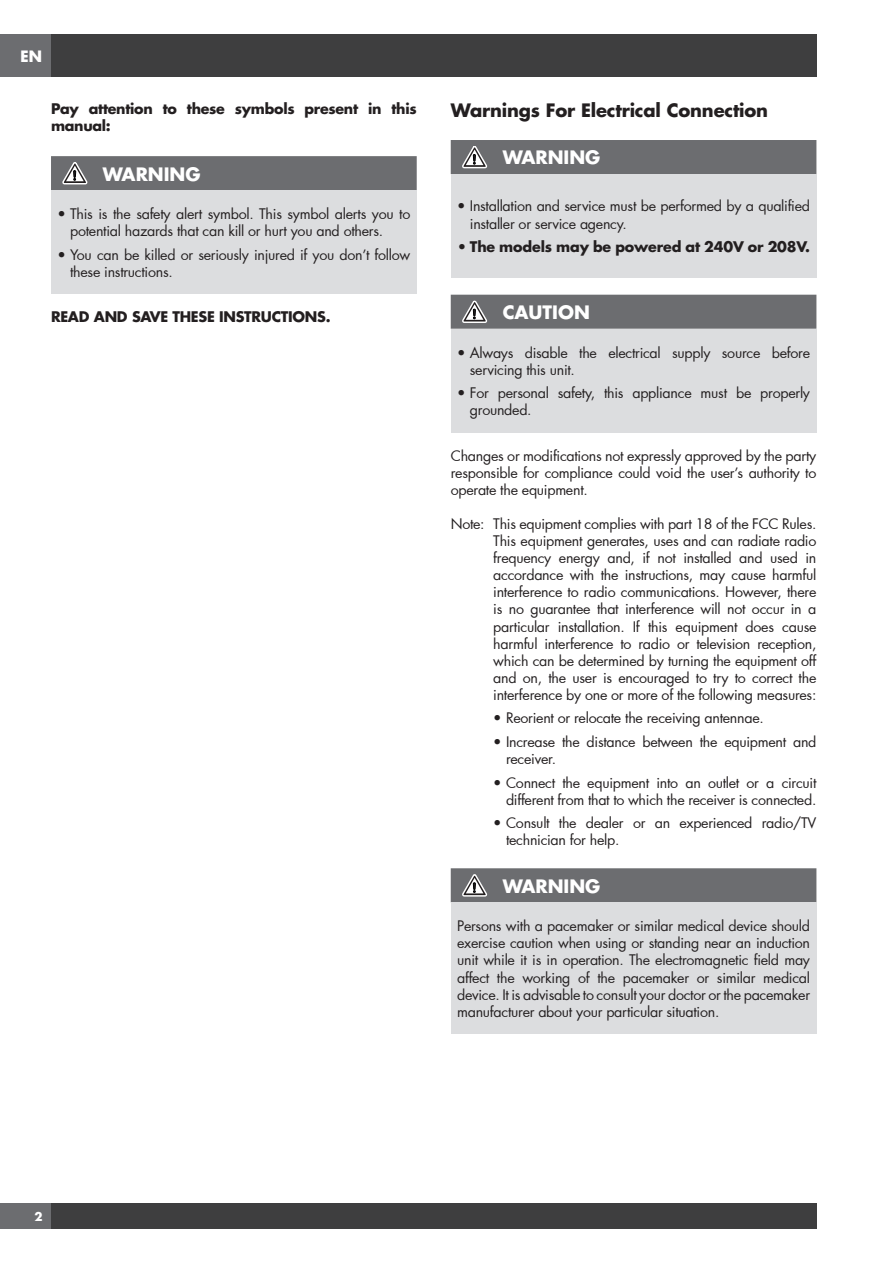
<style>
.page{position:relative;width:893px;height:1263px;background:#fff}
.page>*{position:absolute;margin:0;border:0;box-sizing:border-box;transform-origin:0 0}
.t1{font:700 18px "Futura Std";letter-spacing:-.01em;color:#231f20}
.t2{font:700 18px "Futura Std";color:#fff}
.t3{font:700 17.25px "Futura PT";color:#fff}
.t4{font:14.25px/17.1px "Futura";letter-spacing:-.02em;color:#231f20}
.t5{font:700 14.25px/17.1px "Futura Std";letter-spacing:-.02em;color:#231f20}
.t6{font:700 13.5px "Futura PT";color:#fff}
</style>
<div class="page">
<div style="left:0;top:34px;width:51px;height:43px;background:#6c6d70"></div>
<div style="left:51px;top:34px;width:765px;height:43px;background:#3e3e3f"></div>
<div style="left:0;top:1203px;width:51px;height:26px;background:#6c6d70"></div>
<div style="left:51px;top:1203px;width:765px;height:26px;background:#3e3e3f"></div>
<div style="left:51px;top:190px;width:366px;height:104px;background:#dcdddf"></div>
<div style="left:51px;top:156px;width:366px;height:34px;background:#6c6d70"></div>
<div style="left:451px;top:174px;width:365px;height:104px;background:#dcdddf"></div>
<div style="left:451px;top:140px;width:365px;height:34px;background:#6c6d70"></div>
<div style="left:451px;top:329px;width:365px;height:103px;background:#dcdddf"></div>
<div style="left:451px;top:295px;width:365px;height:34px;background:#6c6d70"></div>
<div style="left:451px;top:902px;width:365px;height:132px;background:#dcdddf"></div>
<div style="left:451px;top:868px;width:365px;height:34px;background:#6c6d70"></div>
<p class="t3" style="left:20px;top:45px;width:24px">EN</p>
<p class="t5" style="left:51px;top:100px;width:367px">Pay attention to these symbols present in this manual:</p>
<p class="t2" style="left:103px;top:162px;width:99px">WARNING</p>
<p class="t4" style="left:70px;top:205px;width:342px;text-indent:-13px">• This is the safety alert symbol. This symbol alerts you to potential hazards that can kill or hurt you and others.</p>
<p class="t4" style="left:70px;top:246px;width:342px;text-indent:-13px">• You can be killed or seriously injured if you don’t follow these instructions.</p>
<p class="t5" style="left:51px;top:308px;width:281px">READ AND SAVE THESE INSTRUCTIONS.</p>
<p class="t1" style="left:451px;top:98px;width:319px">Warnings For Electrical Connection</p>
<p class="t2" style="left:503px;top:146px;width:99px">WARNING</p>
<p class="t4" style="left:470px;top:197px;width:342px;text-indent:-13px">• Installation and service must be performed by a qualified installer or service agency.</p>
<p class="t5" style="left:457px;top:238px;width:354px">• The models may be powered at 240V or 208V.</p>
<p class="t2" style="left:503px;top:300px;width:89px">CAUTION</p>
<p class="t4" style="left:470px;top:344px;width:342px;text-indent:-13px">• Always disable the electrical supply source before servicing this unit.</p>
<p class="t4" style="left:470px;top:384px;width:342px;text-indent:-13px">• For personal safety, this appliance must be properly grounded.</p>
<p class="t4" style="left:451px;top:446px;width:367px;text-align:justify">Changes or modifications not expressly approved by the party responsible for compliance could void the user’s authority to operate the equipment.</p>
<p class="t4" style="left:493px;top:515px;width:325px;text-align:justify;text-indent:-43px">Note: This equipment complies with part 18 of the FCC Rules.<br>This equipment generates, uses and can radiate radio frequency energy and, if not installed and used in accordance with the instructions, may cause harmful interference to radio communications. However, there is no guarantee that interference will not occur in a particular installation. If this equipment does cause harmful interference to radio or television reception, which can be determined by turning the equipment off and on, the user is encouraged to try to correct the interference by one or more of the following measures:</p>
<p class="t4" style="left:493px;top:709px;width:272px">• Reorient or relocate the receiving antennae.</p>
<p class="t4" style="left:506px;top:733px;width:312px;text-indent:-13px">• Increase the distance between the equipment and receiver.</p>
<p class="t4" style="left:493px;top:773px;width:325px;text-align:right">• Connect the equipment into an outlet or a circuit different from that to which the receiver is connected.</p>
<p class="t4" style="left:506px;top:814px;width:312px;text-indent:-13px">• Consult the dealer or an experienced radio/TV technician for help.</p>
<p class="t2" style="left:503px;top:874px;width:99px">WARNING</p>
<p class="t4" style="left:457px;top:917px;width:354px;text-align:justify">Persons with a pacemaker or similar medical device should exercise caution when using or standing near an induction unit while it is in operation. The electromagnetic field may affect the working of the pacemaker or similar medical device. It is advisable to consult your doctor or the pacemaker manufacturer about your particular situation.</p>
<p class="t6" style="left:34px;top:1208px;width:10px">2</p>
</div>
